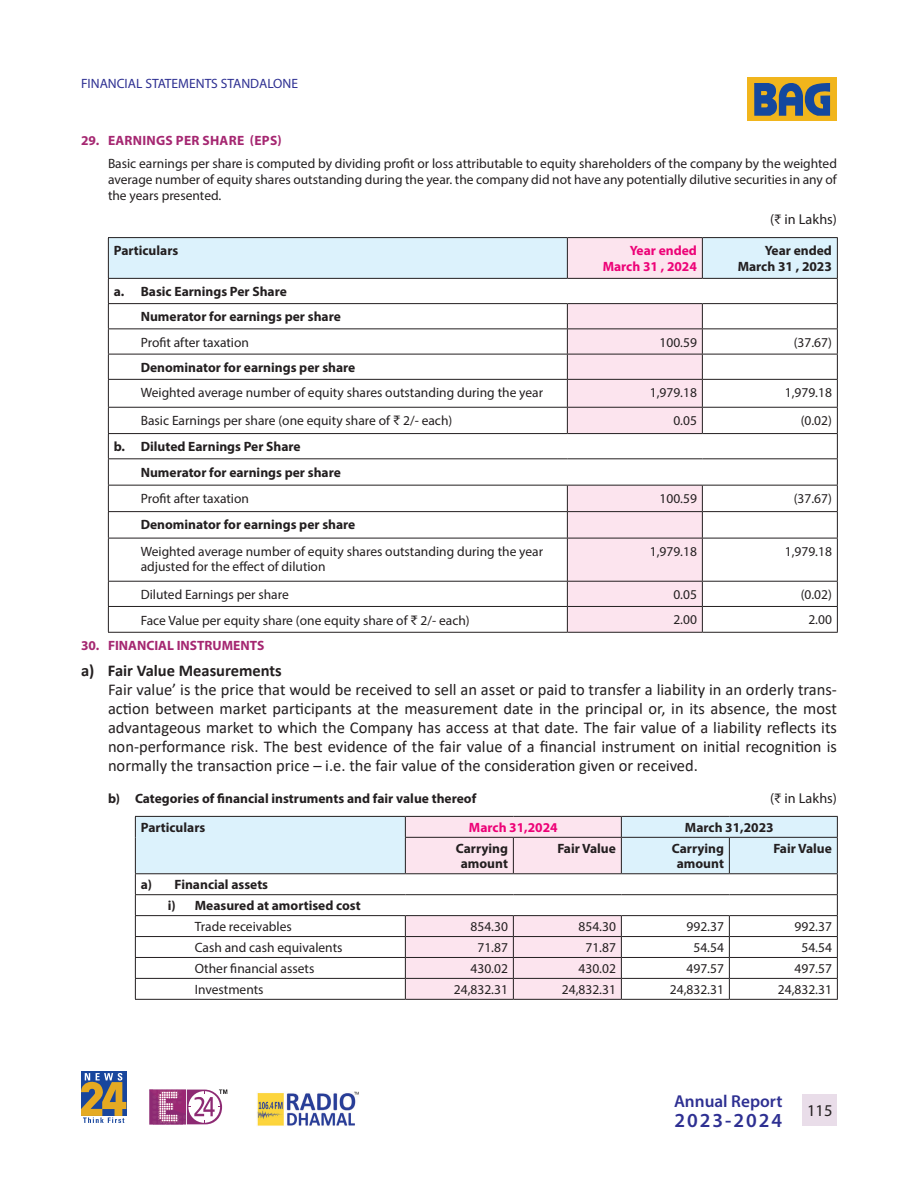
<style>
.page{position:relative;width:918px;height:1188px;background:#fff}
.page>*{position:absolute;margin:0;border:0;box-sizing:border-box;transform-origin:0 0}
.t1{font:600 19.95px "Myriad Pro";letter-spacing:.1em;color:#2e3092}
.t2{font:600 17.25px "Myriad Pro";color:#2e3092}
.t3{font:16.5px/19px "Calibri";color:#231f20;text-align:justify}
.Heading_2{font:700 16.5px "Calibri";color:#231f20}
.t4{font:16.5px "Myriad Pro";color:#231f20}
.Heading_2-2{font:14.25px "Myriad Pro";color:#231f20}
.Heading_2-3{font:13.5px/16.2px "Myriad Pro";color:#231f20;text-align:justify}
.t5{font:700 13.5px/15.5px "Myriad Pro";color:#231f20;text-align:center}
.t6{font:700 13.5px "Myriad Pro";color:#ed0277}
.Default{font:13.5px "Myriad Pro";color:#2e3092}
.Heading_2-4{font:700 13.5px "Myriad Pro";letter-spacing:.02em;color:#a52771}
.Heading_2-5{font:700 13.5px "Myriad Pro";color:#a52771}
.s1{font-size:14.25px}
</style>
<div class="page">
<div style="left:803px;top:1094px;width:34px;height:31px;background:#e9dde9"></div>
<div style="left:747px;top:78px;width:90px;height:43px;background:#f1b51c"></div>
<svg style="left:754px;top:83px;width:76px;height:33px"></svg>
<div style="left:81px;top:1071px;width:45px;height:45px;background:#18469d"></div>
<svg style="left:81px;top:1073px;width:45px;height:50px"></svg>
<svg style="left:149px;top:1089px;width:78px;height:35px"></svg>
<img style="left:257px;top:1091px;width:102px;height:35px">
<div style="left:568px;top:539px;width:134px;height:93px;background:#fce4ee"></div>
<hr style="left:108px;top:237px;width:459px;height:1px;background:#231f20">
<hr style="left:567px;top:237px;width:135px;height:1px;background:#231f20">
<hr style="left:702px;top:237px;width:136px;height:1px;background:#231f20">
<svg style="left:108px;top:238px;width:730px;height:300px"></svg>
<hr style="left:108px;top:538px;width:459px;height:1px;background:#231f20">
<hr style="left:108px;top:538px;width:1px;height:43px;background:#231f20">
<hr style="left:567px;top:538px;width:135px;height:1px;background:#231f20">
<hr style="left:567px;top:538px;width:1px;height:43px;background:#231f20">
<hr style="left:702px;top:538px;width:136px;height:1px;background:#231f20">
<hr style="left:702px;top:538px;width:1px;height:43px;background:#231f20">
<hr style="left:837px;top:538px;width:1px;height:43px;background:#231f20">
<hr style="left:108px;top:581px;width:459px;height:1px;background:#231f20">
<hr style="left:567px;top:581px;width:135px;height:1px;background:#231f20">
<hr style="left:702px;top:581px;width:136px;height:1px;background:#231f20">
<hr style="left:108px;top:606px;width:459px;height:1px;background:#231f20">
<svg style="left:108px;top:582px;width:1px;height:50px"></svg>
<hr style="left:567px;top:606px;width:135px;height:1px;background:#231f20">
<svg style="left:567px;top:582px;width:1px;height:50px"></svg>
<hr style="left:702px;top:606px;width:136px;height:1px;background:#231f20">
<svg style="left:702px;top:582px;width:1px;height:50px"></svg>
<svg style="left:837px;top:582px;width:1px;height:50px"></svg>
<hr style="left:108px;top:632px;width:459px;height:1px;background:#231f20">
<hr style="left:567px;top:632px;width:135px;height:1px;background:#231f20">
<hr style="left:702px;top:632px;width:136px;height:1px;background:#231f20">
<svg style="left:135px;top:816px;width:703px;height:183px"></svg>
<hr style="left:135px;top:999px;width:270px;height:1px;background:#231f20">
<hr style="left:405px;top:999px;width:108px;height:1px;background:#231f20">
<hr style="left:513px;top:999px;width:108px;height:1px;background:#231f20">
<hr style="left:621px;top:999px;width:108px;height:1px;background:#231f20">
<hr style="left:729px;top:999px;width:109px;height:1px;background:#231f20">
<p class="Default" style="left:81px;top:75px;width:219px">FINANCIAL STATEMENTS STANDALONE</p>
<p class="Heading_2-4" style="left:81px;top:132px;width:202px">29. EARNINGS PER SHARE (EPS)</p>
<p class="Heading_2-3" style="left:108px;top:155px;width:731px">Basic earnings per share is computed by dividing profit or loss attributable to equity shareholders of the company by the weighted average number of equity shares outstanding during the year. the company did not have any potentially dilutive securities in any of the years presented.</p>
<p class="Heading_2-2" style="left:770px;top:211px;width:68px">(₹ in Lakhs)</p>
<p class="t5" style="left:114px;top:243px;width:66px">Particulars</p>
<p class="t6" style="left:630px;top:242px;width:69px">Year ended</p>
<p class="t6" style="left:603px;top:257px;width:96px">March 31 , 2024</p>
<p class="t5" style="left:765px;top:243px;width:69px">Year ended</p>
<p class="t5" style="left:738px;top:258px;width:96px">March 31 , 2023</p>
<p class="t5" style="left:114px;top:283px;width:175px">a. Basic Earnings Per Share</p>
<p class="t5" style="left:141px;top:309px;width:202px">Numerator for earnings per share</p>
<p class="Heading_2-3" style="left:141px;top:334px;width:110px">Profit after taxation</p>
<p class="Heading_2-3" style="left:660px;top:334px;width:39px">100.59</p>
<p class="Heading_2-3" style="left:794px;top:334px;width:40px">(37.67)</p>
<p class="t5" style="left:141px;top:359px;width:216px">Denominator for earnings per share</p>
<p class="Heading_2-3" style="left:141px;top:384px;width:404px">Weighted average number of equity shares outstanding during the year</p>
<p class="Heading_2-3" style="left:650px;top:384px;width:49px">1,979.18</p>
<p class="Heading_2-3" style="left:785px;top:384px;width:49px">1,979.18</p>
<p class="Heading_2-3" style="left:141px;top:413px;width:313px">Basic Earnings per share (one equity share of <span class="s1">₹</span> 2/- each)</p>
<p class="Heading_2-3" style="left:673px;top:412px;width:25px">0.05</p>
<p class="Heading_2-3" style="left:801px;top:412px;width:33px">(0.02)</p>
<p class="t5" style="left:114px;top:439px;width:188px">b. Diluted Earnings Per Share</p>
<p class="t5" style="left:141px;top:464px;width:202px">Numerator for earnings per share</p>
<p class="Heading_2-3" style="left:141px;top:490px;width:110px">Profit after taxation</p>
<p class="Heading_2-3" style="left:660px;top:490px;width:39px">100.59</p>
<p class="Heading_2-3" style="left:794px;top:490px;width:40px">(37.67)</p>
<p class="t5" style="left:141px;top:517px;width:216px">Denominator for earnings per share</p>
<p class="Heading_2-3" style="left:141px;top:543px;width:404px;line-height:15.6px">Weighted average number of equity shares outstanding during the year adjusted for the effect of dilution</p>
<p class="Heading_2-3" style="left:650px;top:543px;width:49px">1,979.18</p>
<p class="Heading_2-3" style="left:785px;top:543px;width:49px">1,979.18</p>
<p class="Heading_2-3" style="left:141px;top:586px;width:150px">Diluted Earnings per share</p>
<p class="Heading_2-3" style="left:673px;top:586px;width:25px">0.05</p>
<p class="Heading_2-3" style="left:801px;top:586px;width:33px">(0.02)</p>
<p class="Heading_2-3" style="left:141px;top:612px;width:331px">Face Value per equity share (one equity share of <span class="s1">₹</span> 2/- each)</p>
<p class="Heading_2-3" style="left:673px;top:611px;width:25px">2.00</p>
<p class="Heading_2-3" style="left:808px;top:611px;width:25px">2.00</p>
<p class="Heading_2-5" style="left:81px;top:636px;width:185px">30. FINANCIAL INSTRUMENTS</p>
<p class="Heading_2" style="left:81px;top:659px;width:202px">a) Fair Value Measurements</p>
<p class="t3" style="left:108px;top:680px;width:731px">Fair value’ is the price that would be received to sell an asset or paid to transfer a liability in an orderly trans&shy;action between market participants at the measurement date in the principal or, in its absence, the most advantageous market to which the Company has access at that date. The fair value of a liability reflects its non-performance risk. The best evidence of the fair value of a financial instrument on initial recognition is normally the transaction price – i.e. the fair value of the consideration given or received.</p>
<p class="t5" style="left:108px;top:791px;width:370px">b) Categories of financial instruments and fair value thereof</p>
<p class="Heading_2-2" style="left:770px;top:790px;width:68px">(₹ in Lakhs)</p>
<p class="t5" style="left:141px;top:819px;width:66px">Particulars</p>
<p class="t6" style="left:469px;top:819px;width:90px">March 31,2024</p>
<p class="t5" style="left:685px;top:819px;width:90px">March 31,2023</p>
<p class="t5" style="left:456px;top:840px;width:54px">Carrying amount</p>
<p class="t5" style="left:557px;top:840px;width:60px">Fair Value</p>
<p class="t5" style="left:672px;top:840px;width:54px">Carrying amount</p>
<p class="t5" style="left:773px;top:840px;width:60px">Fair Value</p>
<p class="t5" style="left:141px;top:877px;width:129px">a) Financial assets</p>
<p class="t5" style="left:168px;top:898px;width:194px">i) Measured at amortised cost</p>
<p class="Heading_2-3" style="left:195px;top:918px;width:99px">Trade receivables</p>
<p class="Heading_2-3" style="left:471px;top:918px;width:39px">854.30</p>
<p class="Heading_2-3" style="left:579px;top:918px;width:39px">854.30</p>
<p class="Heading_2-3" style="left:687px;top:918px;width:39px">992.37</p>
<p class="Heading_2-3" style="left:795px;top:918px;width:39px">992.37</p>
<p class="Heading_2-3" style="left:195px;top:939px;width:149px">Cash and cash equivalents</p>
<p class="Heading_2-3" style="left:477px;top:939px;width:32px">71.87</p>
<p class="Heading_2-3" style="left:585px;top:939px;width:32px">71.87</p>
<p class="Heading_2-3" style="left:693px;top:939px;width:32px">54.54</p>
<p class="Heading_2-3" style="left:801px;top:939px;width:32px">54.54</p>
<p class="Heading_2-3" style="left:195px;top:960px;width:121px">Other financial assets</p>
<p class="Heading_2-3" style="left:471px;top:960px;width:39px">430.02</p>
<p class="Heading_2-3" style="left:579px;top:960px;width:39px">430.02</p>
<p class="Heading_2-3" style="left:687px;top:960px;width:39px">497.57</p>
<p class="Heading_2-3" style="left:795px;top:960px;width:39px">497.57</p>
<p class="Heading_2-3" style="left:195px;top:981px;width:70px">Investments</p>
<p class="Heading_2-3" style="left:454px;top:981px;width:56px">24,832.31</p>
<p class="Heading_2-3" style="left:562px;top:981px;width:56px">24,832.31</p>
<p class="Heading_2-3" style="left:670px;top:981px;width:56px">24,832.31</p>
<p class="Heading_2-3" style="left:778px;top:981px;width:56px">24,832.31</p>
<p class="t2" style="left:674px;top:1090px;width:110px">Annual Report</p>
<h1 class="t1" style="left:674px;top:1108px;width:109px">2023-2024</h1>
<p class="t4" style="left:807px;top:1100px;width:27px">115</p>
</div>
